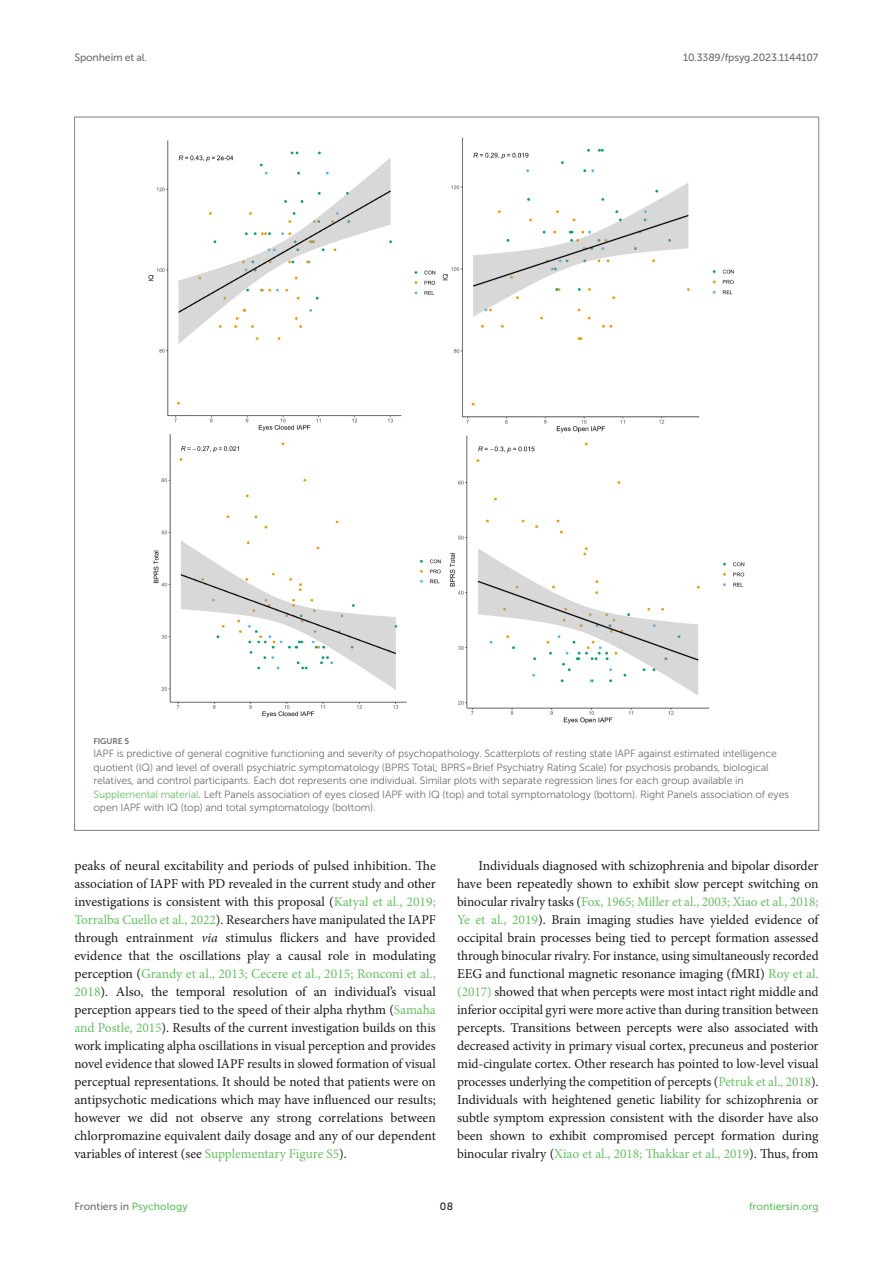
<style>
.page{position:relative;width:893px;height:1263px;background:#fff}
.page>*{position:absolute;margin:0;border:0;box-sizing:border-box;transform-origin:0 0}
.TEXT{font:13.5px/18px "Minion Pro";letter-spacing:-.005em;color:#1b1c1b;text-align:justify}
.FIG_LEG{font:10.5px/13.5px "Museo Sans 300";letter-spacing:-.01em;color:#706f70}
.t1{font:10.5px "Museo Sans 500";letter-spacing:-.015em;color:#706f70}
.t2{font:10.5px "Museo Sans 500";color:#65c161}
.t3{font:10.5px "Museo Sans 500";color:#1b1c1b}
.FIG_HD{font:8.25px "Museo Sans 700";letter-spacing:-.01em;color:#706f70}
.s1{color:#65c161}
.s2{font-style:italic}
</style>
<div class="page">
<img style="left:148px;top:137px;width:597px;height:587px">
<p class="t1" style="left:74px;top:51px;width:74px">Sponheim et al.</p>
<p class="t1" style="left:683px;top:51px;width:137px">10.3389/fpsyg.2023.1144107</p>
<p class="FIG_HD" style="left:94px;top:736px;width:37px">FIGURE 5</p>
<p class="FIG_LEG" style="left:94px;top:747px;width:697px">IAPF is predictive of general cognitive functioning and severity of psychopathology. Scatterplots of resting state IAPF against estimated intelligence quotient (IQ) and level of overall psychiatric symptomatology (BPRS Total; BPRS = Brief Psychiatry Rating Scale) for psychosis probands, biological relatives, and control participants. Each dot represents one individual. Similar plots with separate regression lines for each group available in <span class="s1">Supplemental material</span>. Left Panels association of eyes closed IAPF with IQ (top) and total symptomatology (bottom). Right Panels association of eyes open IAPF with IQ (top) and total symptomatology (bottom).</p>
<p class="TEXT" style="left:74px;top:857px;width:363px">peaks of neural excitability and periods of pulsed inhibition. The association of IAPF with PD revealed in the current study and other investigations is consistent with this proposal (<span class="s1">Katyal et al., 2019; Torralba Cuello et al., 2022</span>). Researchers have manipulated the IAPF through entrainment <span class="s2">via</span> stimulus flickers and have provided evidence that the oscillations play a causal role in modulating perception (<span class="s1">Grandy et al., 2013; Cecere et al., 2015; Ronconi et al., 2018</span>). Also, the temporal resolution of an individual’s visual perception appears tied to the speed of their alpha rhythm (<span class="s1">Samaha and Postle, 2015</span>). Results of the current investigation builds on this work implicating alpha oscillations in visual perception and provides novel evidence that slowed IAPF results in slowed formation of visual perceptual representations. It should be noted that patients were on antipsychotic medications which may have influenced our results; however we did not observe any strong correlations between chlorpromazine equivalent daily dosage and any of our dependent variables of interest (see <span class="s1">Supplementary Figure S5</span>).</p>
<p class="TEXT" style="left:457px;top:857px;width:363px;text-indent:21px">Individuals diagnosed with schizophrenia and bipolar disorder have been repeatedly shown to exhibit slow percept switching on binocular rivalry tasks (<span class="s1">Fox, 1965; Miller et al., 2003; Xiao et al., 2018; Ye et al., 2019</span>). Brain imaging studies have yielded evidence of occipital brain processes being tied to percept formation assessed through binocular rivalry. For instance, using simultaneously recorded EEG and functional magnetic resonance imaging (fMRI) <span class="s1">Roy et al. (2017)</span> showed that when percepts were most intact right middle and inferior occipital gyri were more active than during transition between percepts. Transitions between percepts were also associated with decreased activity in primary visual cortex, precuneus and posterior mid-cingulate cortex. Other research has pointed to low-level visual processes underlying the competition of percepts (<span class="s1">Petruk et al., 2018</span>).<br>Individuals with heightened genetic liability for schizophrenia or subtle symptom expression consistent with the disorder have also been shown to exhibit compromised percept formation during binocular rivalry (<span class="s1">Xiao et al., 2018; Thakkar et al., 2019</span>). Thus, from</p>
<p class="t1" style="left:74px;top:1200px;width:115px">Frontiers in <span class="s1">Psychology</span></p>
<p class="t3" style="left:440px;top:1200px;width:15px">08</p>
<p class="t2" style="left:749px;top:1200px;width:71px">frontiersin.org</p>
</div>
